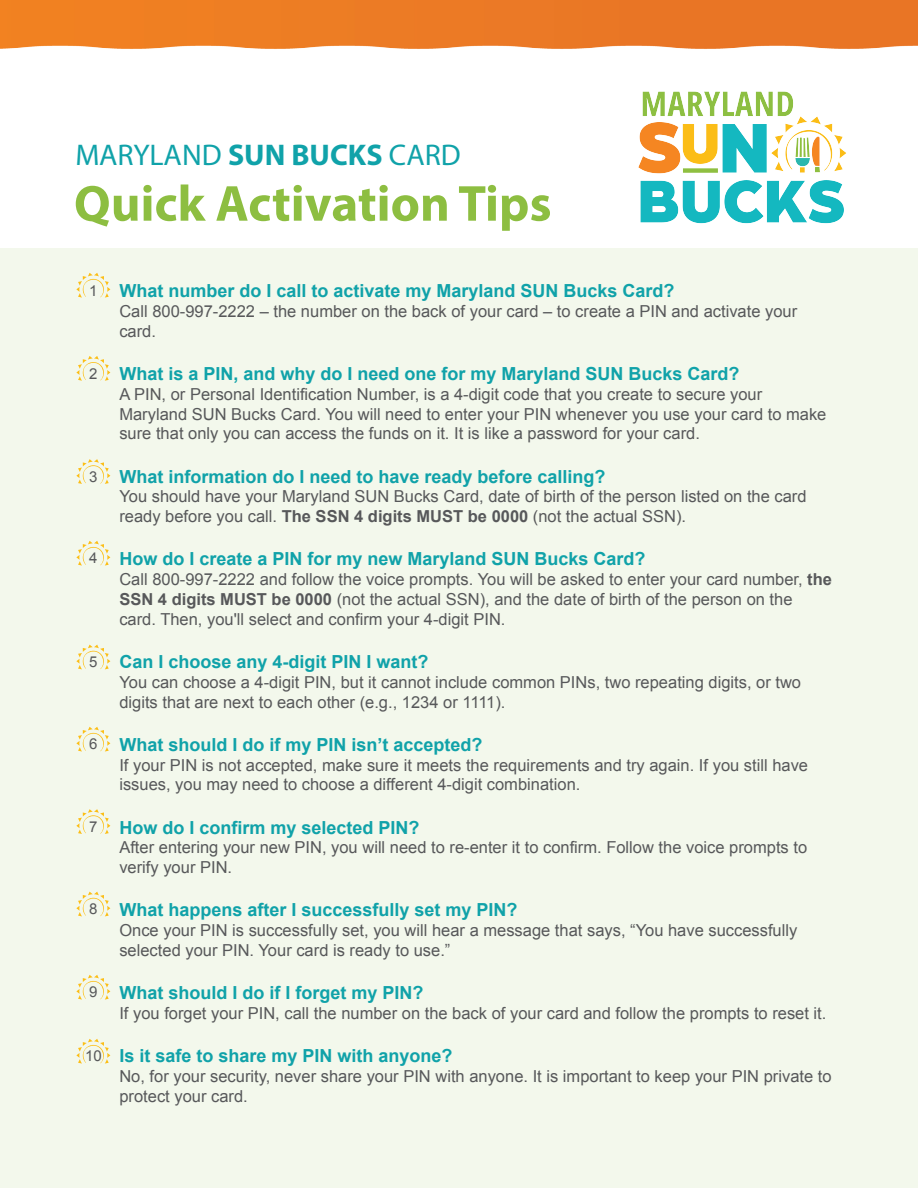
<style>
.page{position:relative;width:918px;height:1188px;background:#fff}
.page>*{position:absolute;margin:0;border:0;box-sizing:border-box;transform-origin:0 0}
.t1{font:700 51px "Myriad Pro";color:#8dbe41}
.t2{font:30px "Myriad Pro";color:#10a2a9}
.t3{font:700 18px "Arial";color:#10a2a9}
.t4{font:16.5px/19.8px "Arial";color:#57585a}
.t5{font:15px "Arial";color:#57585a}
.s1{font-weight:700}
</style>
<div class="page">
<div style="left:0;top:248px;width:918px;height:940px;background:#f3f8ec"></div>
<div style="left:0;top:0;width:918px;height:49px;background:#ec7a25"></div>
<img style="left:638px;top:91px;width:208px;height:133px">
<svg style="left:76px;top:273px;width:34px;height:25px"></svg>
<svg style="left:76px;top:356px;width:34px;height:25px"></svg>
<svg style="left:76px;top:459px;width:34px;height:25px"></svg>
<svg style="left:76px;top:541px;width:34px;height:25px"></svg>
<svg style="left:76px;top:645px;width:34px;height:24px"></svg>
<svg style="left:76px;top:727px;width:34px;height:25px"></svg>
<svg style="left:76px;top:809px;width:34px;height:25px"></svg>
<svg style="left:76px;top:892px;width:34px;height:24px"></svg>
<svg style="left:76px;top:975px;width:34px;height:25px"></svg>
<svg style="left:76px;top:1039px;width:34px;height:25px"></svg>
<h2 class="t2" style="left:75px;top:136px;width:387px">MARYLAND <span class="s1">SUN BUCKS</span> CARD</h2>
<h1 class="t1" style="left:74px;top:170px;width:479px">Quick Activation Tips</h1>
<p class="t5" style="left:89px;top:281px;width:10px">1</p>
<p class="t5" style="left:89px;top:364px;width:10px">2</p>
<p class="t5" style="left:89px;top:466px;width:10px">3</p>
<p class="t5" style="left:89px;top:548px;width:10px">4</p>
<p class="t5" style="left:89px;top:652px;width:10px">5</p>
<p class="t5" style="left:89px;top:734px;width:10px">6</p>
<p class="t5" style="left:89px;top:817px;width:10px">7</p>
<p class="t5" style="left:89px;top:899px;width:10px">8</p>
<p class="t5" style="left:89px;top:982px;width:10px">9</p>
<p class="t5" style="left:85px;top:1046px;width:18px">10</p>
<p class="t3" style="left:119px;top:279px;width:557px">What number do I call to activate my Maryland SUN Bucks Card?</p>
<p class="t4" style="left:119px;top:301px;width:679px">Call 800-997-2222 – the number on the back of your card – to create a PIN and activate your card.</p>
<p class="t3" style="left:119px;top:362px;width:622px">What is a PIN, and why do I need one for my Maryland SUN Bucks Card?</p>
<p class="t4" style="left:119px;top:384px;width:709px">A PIN, or Personal Identification Number, is a 4-digit code that you create to secure your<br>Maryland SUN Bucks Card. You will need to enter your PIN whenever you use your card to make sure that only you can access the funds on it. It is like a password for your card.</p>
<p class="t3" style="left:119px;top:464px;width:488px">What information do I need to have ready before calling?</p>
<p class="t4" style="left:119px;top:487px;width:689px">You should have your Maryland SUN Bucks Card, date of birth of the person listed on the card ready before you call. <span class="s1">The SSN 4 digits MUST be 0000</span> (not the actual SSN).</p>
<p class="t3" style="left:119px;top:547px;width:528px">How do I create a PIN for my new Maryland SUN Bucks Card?</p>
<p class="t4" style="left:119px;top:570px;width:714px">Call 800-997-2222 and follow the voice prompts. You will be asked to enter your card number, <span class="s1">the<br>SSN 4 digits MUST be 0000</span> (not the actual SSN), and the date of birth of the person on the card. Then, you'll select and confirm your 4-digit PIN.</p>
<p class="t3" style="left:119px;top:650px;width:311px">Can I choose any 4-digit PIN I want?</p>
<p class="t4" style="left:119px;top:672px;width:683px">You can choose a 4-digit PIN, but it cannot include common PINs, two repeating digits, or two digits that are next to each other (e.g., 1234 or 1111).</p>
<p class="t3" style="left:119px;top:733px;width:365px">What should I do if my PIN isn’t accepted?</p>
<p class="t4" style="left:119px;top:755px;width:690px">If your PIN is not accepted, make sure it meets the requirements and try again. If you still have issues, you may need to choose a different 4-digit combination.</p>
<p class="t3" style="left:119px;top:815px;width:302px">How do I confirm my selected PIN?</p>
<p class="t4" style="left:119px;top:838px;width:689px">After entering your new PIN, you will need to re-enter it to confirm. Follow the voice prompts to verify your PIN.</p>
<p class="t3" style="left:119px;top:898px;width:400px">What happens after I successfully set my PIN?</p>
<p class="t4" style="left:119px;top:921px;width:680px">Once your PIN is successfully set, you will hear a message that says, “You have successfully selected your PIN. Your card is ready to use.”</p>
<p class="t3" style="left:119px;top:981px;width:306px">What should I do if I forget my PIN?</p>
<p class="t4" style="left:119px;top:1003px;width:709px">If you forget your PIN, call the number on the back of your card and follow the prompts to reset it.</p>
<p class="t3" style="left:119px;top:1044px;width:335px">Is it safe to share my PIN with anyone?</p>
<p class="t4" style="left:119px;top:1066px;width:714px">No, for your security, never share your PIN with anyone. It is important to keep your PIN private to protect your card.</p>
</div>
